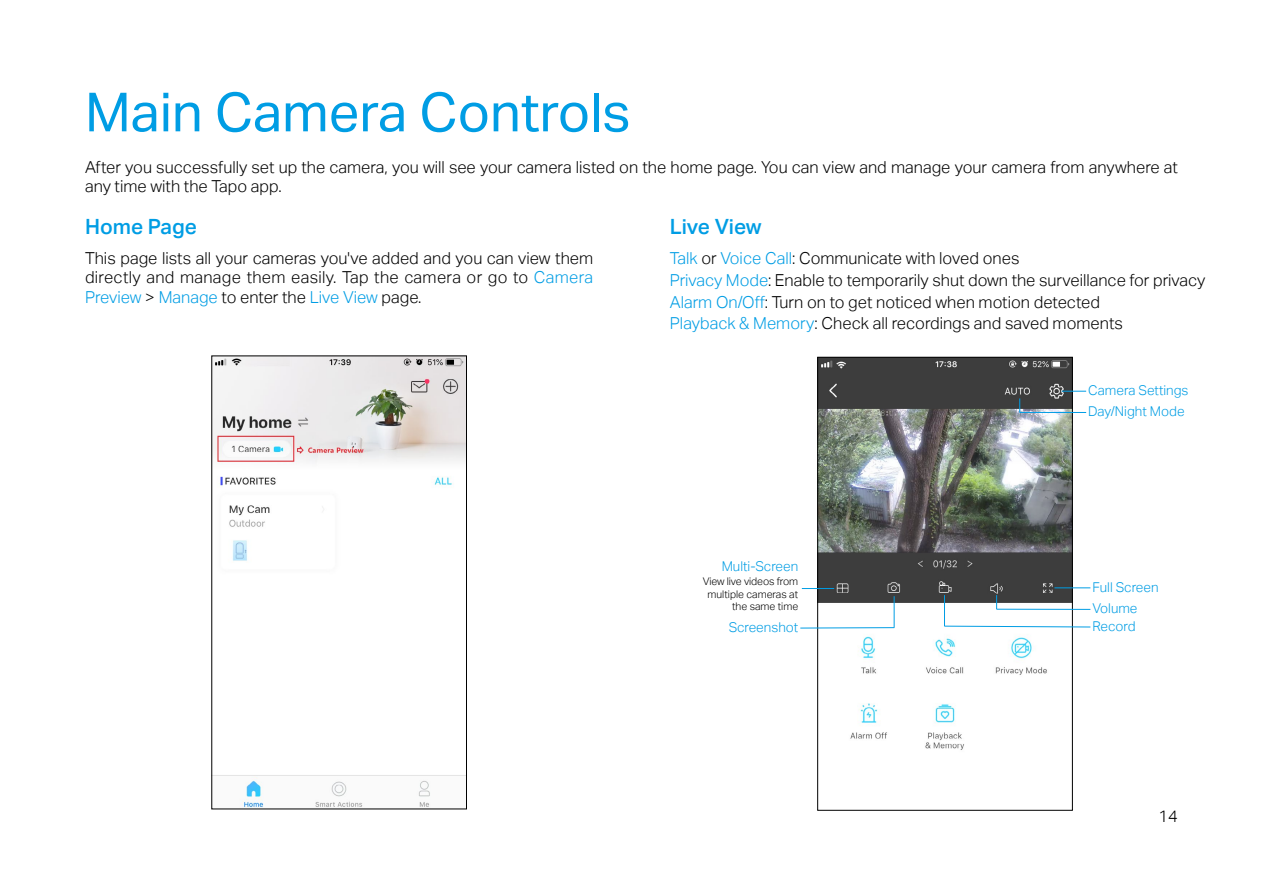
<style>
.page{position:relative;width:1263px;height:893px;background:#fff}
.page>*{position:absolute;margin:0;border:0;box-sizing:border-box;transform-origin:0 0}
.t1{font:54px "TP Link Aktiv Regular";color:#009de4}
.t2{font:21px "TP Link Aktiv Medium";color:#009de4}
.t3{font:16.5px/19.8px "TP Link Aktiv Light";color:#000}
.t4{font:13.5px/21.5px "TP Link Aktiv Light";color:#009de4}
.t5{font:10.5px/12.6px "TP Link Aktiv Light";color:#000;text-align:right}
.s1{color:#009de4}
</style>
<div class="page">
<img style="left:214px;top:358px;width:251px;height:449px">
<div style="left:212px;top:356px;width:255px;height:453px;border:1px solid #000"></div>
<img style="left:819px;top:359px;width:251px;height:391px">
<div style="left:817px;top:357px;width:255px;height:453px;border:1px solid #000"></div>
<hr style="left:802px;top:588px;width:32px;height:1px;background:#009de4">
<hr style="left:894px;top:596px;width:1px;height:32px;background:#009de4">
<hr style="left:800px;top:627px;width:94px;height:1px;background:#009de4">
<hr style="left:1054px;top:587px;width:36px;height:1px;background:#009de4">
<svg style="left:996px;top:595px;width:1px;height:14px"></svg>
<hr style="left:996px;top:609px;width:94px;height:1px;background:#009de4">
<hr style="left:944px;top:595px;width:1px;height:31px;background:#009de4">
<svg style="left:943px;top:625px;width:148px;height:3px"></svg>
<svg style="left:1062px;top:391px;width:24px;height:1px"></svg>
<svg style="left:1019px;top:398px;width:1px;height:14px"></svg>
<hr style="left:1019px;top:412px;width:67px;height:1px;background:#009de4">
<h1 class="t1" style="left:85px;top:81px;width:547px">Main Camera Controls</h1>
<p class="t3" style="left:85px;top:157px;width:1094px">After you successfully set up the camera, you will see your camera listed on the home page. You can view and manage your camera from anywhere at any time with the Tapo app.</p>
<p class="t2" style="left:670px;top:214px;width:94px">Live View</p>
<p class="t3" style="left:670px;top:247px;width:537px;line-height:21.9px"><span class="s1">Talk</span> or <span class="s1">Voice Call</span>: Communicate with loved ones<br><span class="s1">Privacy Mode</span>: Enable to temporarily shut down the surveillance for privacy <span class="s1">Alarm On/Off</span>: Turn on to get noticed when motion detected<br><span class="s1">Playback &amp; Memory</span>: Check all recordings and saved moments</p>
<p class="t2" style="left:85px;top:214px;width:114px">Home Page</p>
<p class="t3" style="left:85px;top:248px;width:510px;text-align:justify">This page lists all your cameras you've added and you can view them directly and manage them easily. Tap the camera or go to <span class="s1">Camera Preview</span> &gt; <span class="s1">Manage</span> to enter the <span class="s1">Live View</span> page.</p>
<p class="t4" style="left:722px;top:556px;width:78px">Multi-Screen</p>
<p class="t5" style="left:703px;top:575px;width:97px">View live videos from multiple cameras at the same time</p>
<p class="t4" style="left:729px;top:616px;width:71px">Screenshot</p>
<p class="t4" style="left:1088px;top:380px;width:102px">Camera Settings<br>Day/Night Mode</p>
<p class="t4" style="left:1092px;top:576px;width:67px">Full Screen<br>Volume</p>
<p class="t4" style="left:1092px;top:616px;width:45px">Record</p>
<p class="t3" style="left:1158px;top:806px;width:21px">14</p>
</div>
